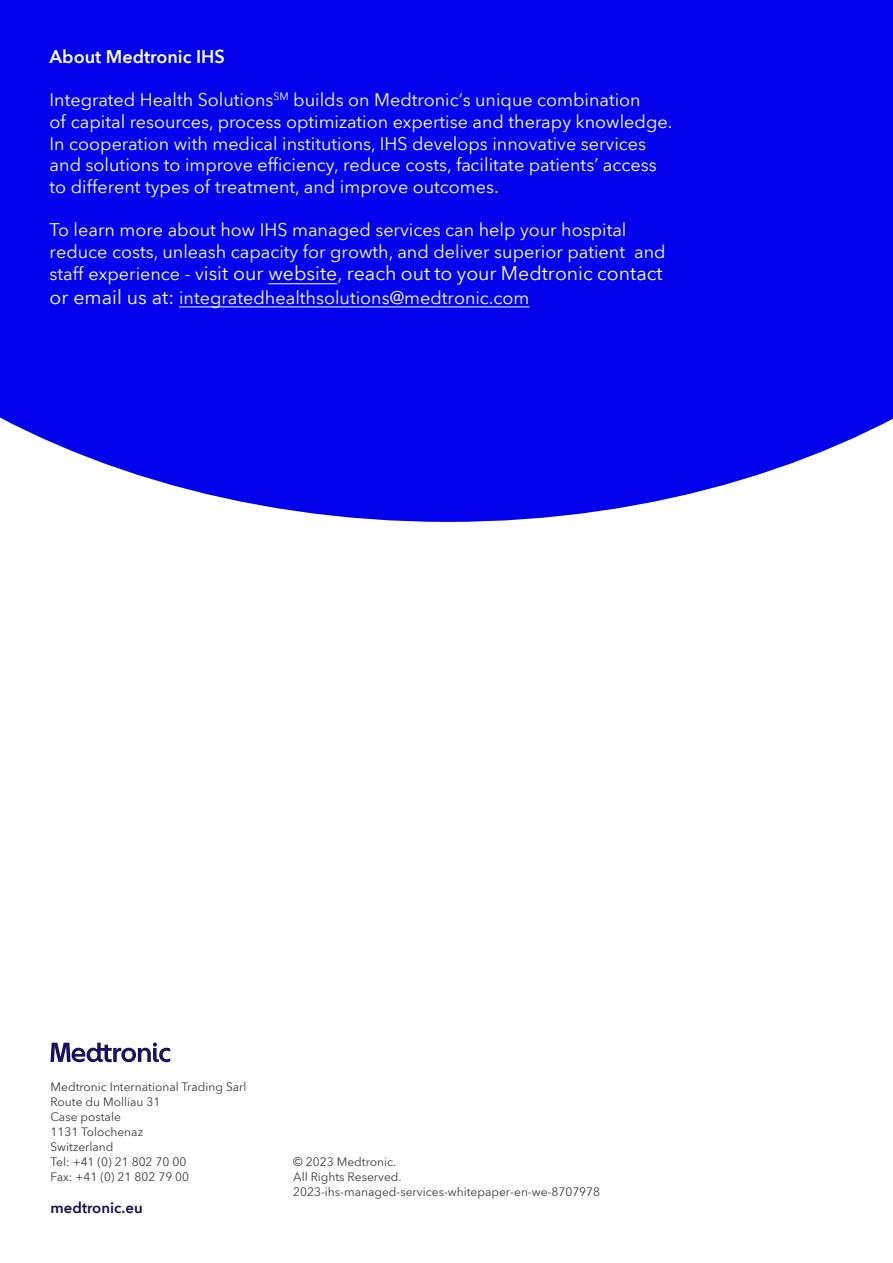
<style>
.page{position:relative;width:893px;height:1263px;background:#fff}
.page>*{position:absolute;margin:0;border:0;box-sizing:border-box;transform-origin:0 0}
.t1{font:19.5px "Avenir Next World";color:#fff}
.t2{font:18px/21.6px "Avenir Next World";color:#fff}
.t3{font:600 18px "Avenir Next World";color:#fff}
.t4{font:600 15px "Avenir Next World";color:#140f4b}
.t5{font:12px/15px "Avenir Next World";color:#3c3c3c}
.t6{font:12px "Avenir Next World";color:#3c3c3c}
.s1{font-style:inherit}
.s2{font-size:18px}
.s3{font-size:19.5px}
</style>
<div class="page">
<svg style="left:51px;top:1042px;width:119px;height:20px"></svg>
<div style="left:0;top:0;width:893px;height:522px;background:#0101eb"></div>
<hr style="left:268px;top:283px;width:69px;height:1px;background:#fff">
<hr style="left:179px;top:306px;width:350px;height:1px;background:#fff">
<p class="t3" style="left:50px;top:47px;width:177px">About Medtronic IHS</p>
<p class="t2" style="left:50px;top:90px;width:624px">Integrated Health Solutions<sup>SM</sup> builds on Medtronic‘s unique combination<br>of capital resources, process optimization expertise and therapy knowledge.<br>In cooperation with medical institutions, IHS develops innovative services and solutions to improve efficiency, reduce costs, facilitate patients’ access to different types of treatment, and improve outcomes.</p>
<p class="t2" style="left:50px;top:219px;width:617px">To learn more about how IHS <span class="s1">m</span>anaged <span class="s1">s</span>ervices can help your hospital reduce costs, unleash capacity for growth, and deliver superior patient and</p>
<p class="t1" style="left:50px;top:258px;width:615px"><span class="s2">staff experience</span> <span class="s2">- v</span>isit our website, reach out to your Medtronic contact</p>
<p class="t2" style="left:50px;top:287px;width:481px"><span class="s3">or email us at:</span> integratedhealthsolutions@medtronic.com</p>
<p class="t5" style="left:51px;top:1079px;width:197px">Medtronic International Trading Sarl<br>Route du Molliau 31<br>Case postale<br>1131 Tolochenaz<br>Switzerland<br>Tel: +41 (0) 21 802 70 00<br>Fax: +41 (0) 21 802 79 00</p>
<p class="t4" style="left:51px;top:1199px;width:94px">medtronic.eu</p>
<p class="t5" style="left:293px;top:1154px;width:110px">© 202<span class="s1">3</span> Medtronic.<br>All Rights Reserved.</p>
<p class="t6" style="left:293px;top:1182px;width:308px">2023-ihs-managed-services-whitepaper-en-we-8707978</p>
</div>
